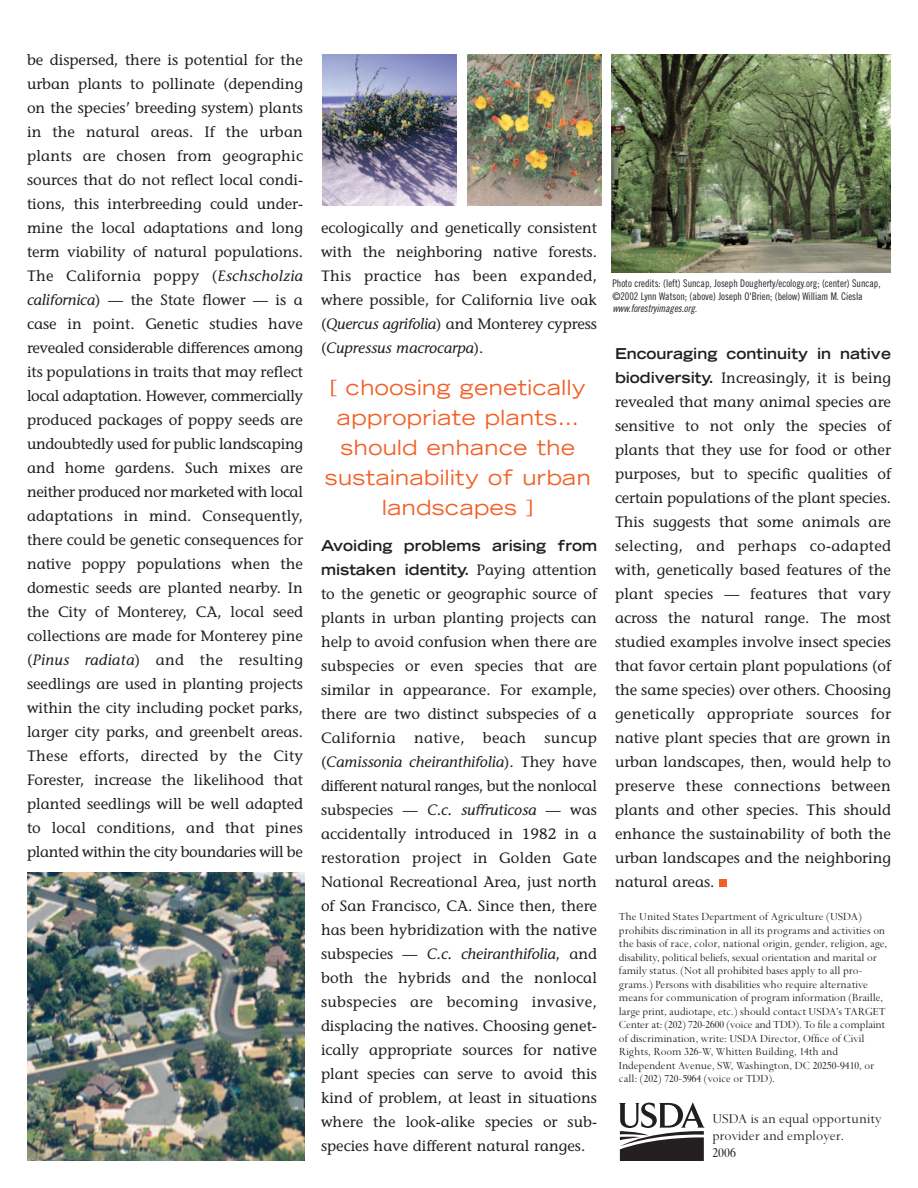
<style>
.page{position:relative;width:918px;height:1188px;background:#fff}
.page>*{position:absolute;margin:0;border:0;box-sizing:border-box;transform-origin:0 0}
.t1{font:expanded 21px/30px "Trade Gothic LH";letter-spacing:.02em;color:#f26026;text-align:center}
.t2{font:15px/24px "Stone Informal";color:#231f20;text-align:justify}
.t3{font:700 expanded 15px/24px "Trade Gothic LH";color:#231f20}
.t4{font:15px/17px "Spectrum";color:#231f20}
.t5{font:12px/13.5px "Spectrum";color:#231f20}
.t6{font:10.5px/12.6px "Trade Gothic Cond Eighteen";color:#231f20;scale:.96 1}
.t7{font:italic 10.5px "Trade Gothic Cond Eighteen";color:#231f20;scale:.96 1}
.s1{font-style:italic}
.s2{font-family:"Stone Informal";font-weight:400;font-stretch:normal}
.s3{font-family:"Trade Gothic LH";font-weight:700;font-stretch:expanded}
</style>
<div class="page">
<svg style="left:619px;top:1102px;width:86px;height:59px"></svg>
<img style="left:27px;top:872px;width:277px;height:289px">
<div style="left:719px;top:880px;width:7px;height:7px;background:#f26026"></div>
<img style="left:611px;top:54px;width:280px;height:218px">
<img style="left:468px;top:54px;width:134px;height:151px">
<img style="left:323px;top:54px;width:134px;height:151px">
<p class="t2" style="left:27px;top:49px;width:278px">be dispersed, there is potential for the urban plants to pollinate (depending on the species’ breeding system) plants in the natural areas. If the urban plants are chosen from geographic sources that do not reflect local condi&shy;tions, this interbreeding could under&shy;mine the local adaptations and long term viability of natural populations.<br>The California poppy (<span class="s1">Eschscholzia californica</span>) — the State flower — is a case in point. Genetic studies have revealed considerable differences among its populations in traits that may reflect local adaptation. However, commercially produced packages of poppy seeds are undoubtedly used for public landscaping and home gardens. Such mixes are neither produced nor marketed with local adaptations in mind. Consequently, there could be genetic consequences for native poppy populations when the domestic seeds are planted nearby. In the City of Monterey, CA, local seed collections are made for Monterey pine (<span class="s1">Pinus radiata</span>) and the resulting seedlings are used in planting projects within the city including pocket parks, larger city parks, and greenbelt areas.<br>These efforts, directed by the City Forester, increase the likelihood that planted seedlings will be well adapted to local conditions, and that pines planted within the city boundaries will be</p>
<p class="t2" style="left:321px;top:217px;width:278px">ecologically and genetically consistent with the neighboring native forests.<br>This practice has been expanded, where possible, for California live oak (<span class="s1">Quercus agrifolia</span>) and Monterey cypress (<span class="s1">Cupressus macrocarpa</span>).</p>
<h1 class="t1" style="left:325px;top:374px;width:267px">[ choosing genetically appropriate plants… should enhance the sustainability of urban landscapes ]</h1>
<p class="t3" style="left:321px;top:534px;width:278px">Avoiding problems arising from mistaken identity. <span class="s2">Paying attention</span></p>
<p class="t2" style="left:321px;top:583px;width:278px">to the genetic or geographic source of plants in urban planting projects can help to avoid confusion when there are subspecies or even species that are similar in appearance. For example, there are two distinct subspecies of a California native, beach suncup (<span class="s1">Camissonia cheiranthifolia</span>). They have different natural ranges, but the nonlocal subspecies — <span class="s1">C.c. suffruticosa</span> — was accidentally introduced in 1982 in a restoration project in Golden Gate National Recreational Area, just north of San Francisco, CA. Since then, there has been hybridization with the native subspecies — <span class="s1">C.c. cheiranthifolia</span>, and both the hybrids and the nonlocal subspecies are becoming invasive, displacing the natives. Choosing genet&shy;ically appropriate sources for native plant species can serve to avoid this kind of problem, at least in situations where the look-alike species or sub&shy;species have different natural ranges.</p>
<p class="t6" style="left:612px;top:278px;width:281px">Photo credits: (left) Suncap, Joseph Dougherty/ecology.org; (center) Suncap, ©2002 Lynn Watson; (above) Joseph O'Brien; (below) William M. Ciesla</p>
<p class="t7" style="left:612px;top:305px;width:92px">www.forestryimages.org.</p>
<p class="t3" style="left:615px;top:343px;width:278px">Encouraging continuity in native</p>
<p class="t2" style="left:615px;top:367px;width:278px"><span class="s3">biodiversity.</span> Increasingly, it is being revealed that many animal species are sensitive to not only the species of plants that they use for food or other purposes, but to specific qualities of certain populations of the plant species.<br>This suggests that some animals are selecting, and perhaps co-adapted with, genetically based features of the plant species — features that vary across the natural range. The most studied examples involve insect species that favor certain plant populations (of the same species) over others. Choosing genetically appropriate sources for native plant species that are grown in urban landscapes, then, would help to preserve these connections between plants and other species. This should enhance the sustainability of both the urban landscapes and the neighboring natural areas.</p>
<p class="t5" style="left:619px;top:911px;width:270px">The United States Department of Agriculture (USDA) prohibits discrimination in all its programs and activities on the basis of race, color, national origin, gender, religion, age, disability, political beliefs, sexual orientation and marital or family status. (Not all prohibited bases apply to all pro&shy;grams.) Persons with disabilities who require alternative means for communication of program information (Braille, large print, audiotape, etc.) should contact USDA’s TARGET Center at: (202) 720-2600 (voice and TDD). To file a complaint of discrimination, write: USDA Director, Office of Civil Rights, Room 326-W, Whitten Building, 14th and Independent Avenue, SW, Washington, DC 20250-9410, or call: (202) 720-5964 (voice or TDD).</p>
<p class="t4" style="left:712px;top:1111px;width:171px">USDA is an equal opportunity provider and employer.<br>2006</p>
</div>
